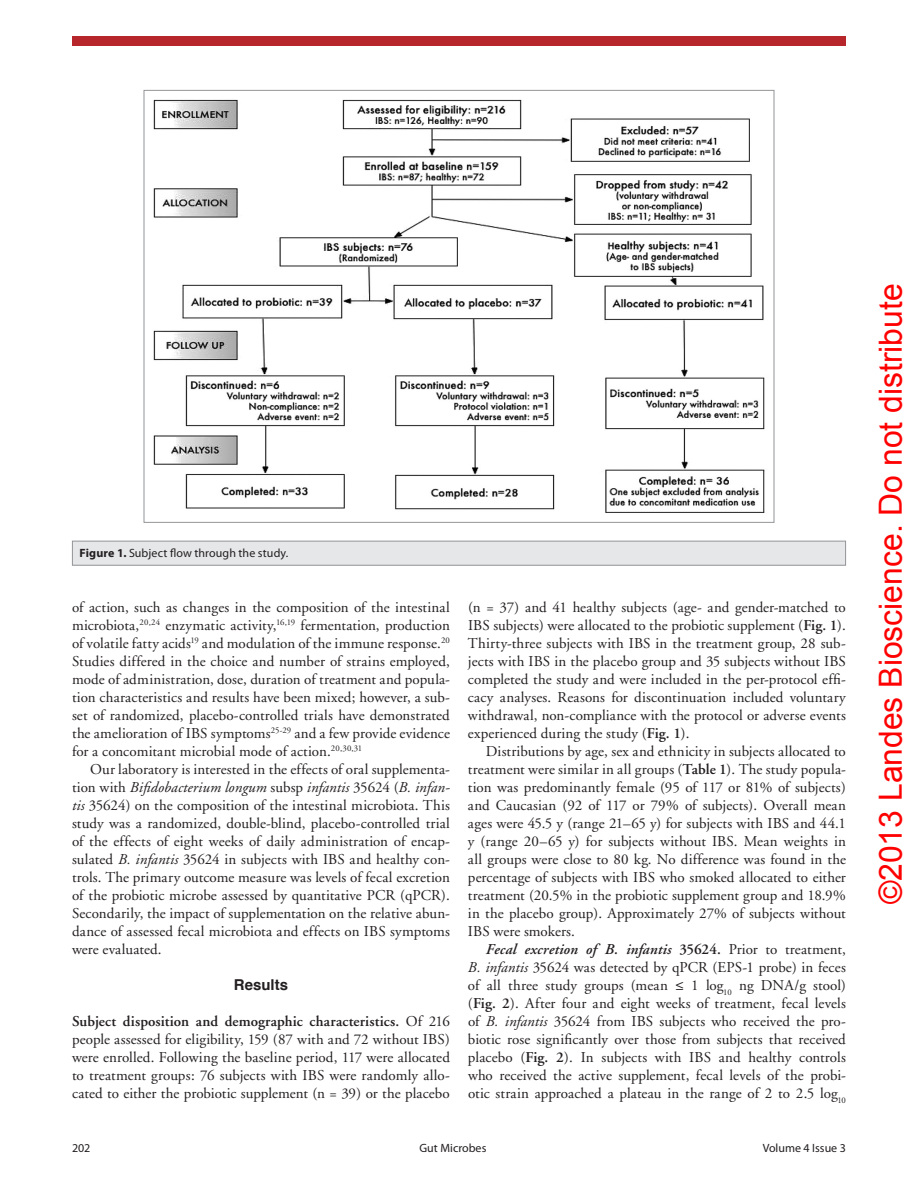
<style>
.page{position:relative;width:918px;height:1188px;background:#fff}
.page>*{position:absolute;margin:0;border:0;box-sizing:border-box;transform-origin:0 0}
.t1{font:31.95px "Arial";color:#f00}
.t2{font:15px/18px "Adobe Garamond";color:#231f20;text-align:justify}
.t3{font:700 15px "Helvetica";color:#231f20}
.t4{font:12px "Myriad Pro";color:#231f20}
.s1{font-weight:700}
.s2{font-style:italic}
.s3{font-weight:600}
.s4{font-weight:600;font-style:italic}
.s5{font-family:"Myriad Pro"}
</style>
<div class="page">
<div style="left:72px;top:36px;width:774px;height:10px;background:#b7262b"></div>
<img style="left:153px;top:99px;width:612px;height:414px">
<div style="left:72px;top:541px;width:774px;height:24px;background:#e6e7e9"></div>
<div style="left:72px;top:541px;width:774px;height:25px;border:1px solid #939598"></div>
<p class="t4" style="left:80px;top:546px;width:210px"><span class="s1">Figure 1.</span> Subject flow through the study.</p>
<p class="t2" style="left:72px;top:599px;width:379px">of action, such as changes in the composition of the intestinal microbiota,<sup>20,24</sup> enzymatic activity,<sup>16,19</sup> fermentation, production of volatile fatty acids<sup>19</sup> and modulation of the immune response.<sup>20<br></sup>Studies differed in the choice and number of strains employed, mode of administration, dose, duration of treatment and popula&shy;tion characteristics and results have been mixed; however, a sub&shy;set of randomized, placebo-controlled trials have demonstrated the amelioration of IBS symptoms<sup>25-29</sup> and a few provide evidence for a concomitant microbial mode of action.<sup>20,30,31</sup></p>
<p class="t2" style="left:72px;top:761px;width:379px;text-indent:18px">Our laboratory is interested in the effects of oral supplementa&shy;tion with <span class="s2">Bifidobacterium longum</span> subsp <span class="s2">infantis</span> 35624 (<span class="s2">B. infan&shy;tis</span> 35624) on the composition of the intestinal microbiota. This study was a randomized, double-blind, placebo-controlled trial of the effects of eight weeks of daily administration of encap&shy;sulated <span class="s2">B. infantis</span> 35624 in subjects with IBS and healthy con&shy;trols. The primary outcome measure was levels of fecal excretion of the probiotic microbe assessed by quantitative PCR (qPCR).<br>Secondarily, the impact of supplementation on the relative abun&shy;dance of assessed fecal microbiota and effects on IBS symptoms were evaluated.</p>
<p class="t3" style="left:234px;top:973px;width:56px">Results</p>
<p class="t2" style="left:72px;top:1013px;width:380px"><span class="s3">Subject disposition and demographic characteristics.</span> Of 216 people assessed for eligibility, 159 (87 with and 72 without IBS) were enrolled. Following the baseline period, 117 were allocated to treatment groups: 76 subjects with IBS were randomly allo&shy;cated to either the probiotic supplement (n = 39) or the placebo</p>
<p class="t2" style="left:468px;top:599px;width:379px">(n = 37) and 41 healthy subjects (age- and gender-matched to IBS subjects) were allocated to the probiotic supplement (<span class="s3">Fig. 1</span>).<br>Thirty-three subjects with IBS in the treatment group, 28 sub&shy;jects with IBS in the placebo group and 35 subjects without IBS completed the study and were included in the per-protocol effi&shy;cacy analyses. Reasons for discontinuation included voluntary withdrawal, non-compliance with the protocol or adverse events experienced during the study (<span class="s3">Fig. 1</span>).</p>
<p class="t2" style="left:468px;top:743px;width:379px;text-indent:18px">Distributions by age, sex and ethnicity in subjects allocated to treatment were similar in all groups (<span class="s3">Table 1</span>). The study popula&shy;tion was predominantly female (95 of 117 or 81% of subjects) and Caucasian (92 of 117 or 79% of subjects). Overall mean ages were 45.5 y (range 21–65 y) for subjects with IBS and 44.1 y (range 20–65 y) for subjects without IBS. Mean weights in all groups were close to 80 kg. No difference was found in the percentage of subjects with IBS who smoked allocated to either treatment (20.5% in the probiotic supplement group and 18.9% in the placebo group). Approximately 27% of subjects without IBS were smokers.</p>
<p class="t2" style="left:468px;top:941px;width:380px;text-indent:18px"><span class="s4">Fecal excretion of B. infantis</span> <span class="s3">35624.</span> Prior to treatment, <span class="s2">B. infantis</span> 35624 was detected by qPCR (EPS-1 probe) in feces of all three study groups (mean <span class="s5">≤</span> 1 log<sub>10</sub> ng DNA/g stool) (<span class="s3">Fig. 2</span>). After four and eight weeks of treatment, fecal levels of <span class="s2">B. infantis</span> 35624 from IBS subjects who received the pro&shy;biotic rose significantly over those from subjects that received placebo (<span class="s3">Fig. 2</span>). In subjects with IBS and healthy controls who received the active supplement, fecal levels of the probi&shy;otic strain approached a plateau in the range of 2 to 2.5 log<sub>10</sub></p>
<p class="t4" style="left:72px;top:1141px;width:20px">202</p>
<p class="t4" style="left:420px;top:1141px;width:68px">Gut Microbes</p>
<p class="t4" style="left:763px;top:1141px;width:85px">Volume 4 Issue 3</p>
<h1 class="t1" style="left:870px;top:904px;width:622px;rotate:-90deg">©2013 Landes Bioscience. Do not distribute</h1>
</div>
